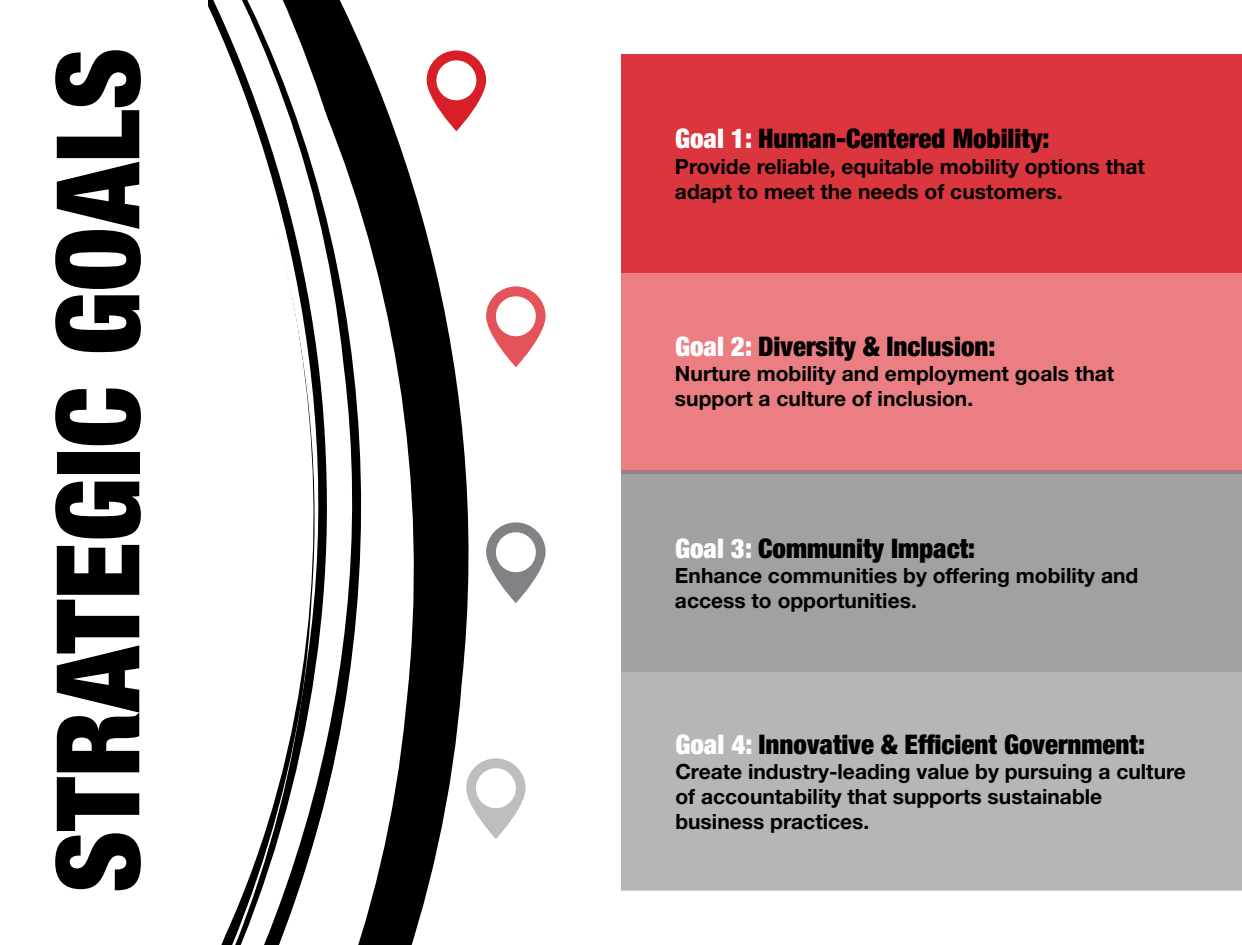
<style>
.page{position:relative;width:1242px;height:945px;background:#fff}
.page>*{position:absolute;margin:0;border:0;box-sizing:border-box;transform-origin:0 0}
.t1{font:900 condensed 115.5px "Helvetica Neue LT Std";color:#000}
.t2{font:900 condensed 27px "Helvetica Neue LT Std";color:#000}
.t3{font:700 21px/25.2px "Helvetica Neue LT Std";color:#000}
.s1{color:#fff}
</style>
<div class="page">
<div style="left:621px;top:55px;width:621px;height:419px;background:#ea7e82"></div>
<div style="left:621px;top:55px;width:621px;height:218px;background:#db363d"></div>
<div style="left:621px;top:470px;width:621px;height:420px;background:#9fa1a3"></div>
<div style="left:621px;top:673px;width:621px;height:218px;background:#b4b6b8"></div>
<svg style="left:435px;top:78px;width:52px;height:780px"></svg>
<svg style="left:397px;top:76px;width:38px;height:869px;fill:#000"></svg>
<svg style="left:387px;top:110px;width:10px;height:835px"></svg>
<svg style="left:208px;top:0;width:179px;height:945px"></svg>
<svg style="left:427px;top:50px;width:59px;height:81px"></svg>
<svg style="left:486px;top:286px;width:60px;height:81px"></svg>
<svg style="left:466px;top:758px;width:60px;height:81px"></svg>
<svg style="left:486px;top:522px;width:60px;height:81px"></svg>
<div style="left:199px;top:21px;width:11px;height:924px;background:#fff"></div>
<h1 class="t1" style="left:27px;top:893px;width:847px;rotate:-90deg">STRATEGIC GOALS</h1>
<p class="t2" style="left:675px;top:122px;width:376px"><span class="s1">Goal 1:</span> Human-Centered Mobility:</p>
<p class="t3" style="left:675px;top:153px;width:471px">Provide reliable, equitable mobility options that adapt to meet the needs of customers.</p>
<p class="t2" style="left:675px;top:330px;width:322px"><span class="s1">Goal 2:</span> Diversity &amp; Inclusion:</p>
<p class="t3" style="left:675px;top:361px;width:441px">Nurture mobility and employment goals that support a culture of inclusion.</p>
<p class="t2" style="left:675px;top:532px;width:302px"><span class="s1">Goal 3:</span> Community Impact:</p>
<p class="t3" style="left:675px;top:562px;width:465px">Enhance communities by offering mobility and access to opportunities.</p>
<p class="t2" style="left:675px;top:727px;width:471px"><span class="s1">Goal 4:</span> Innovative &amp; Efficient Government:</p>
<p class="t3" style="left:675px;top:758px;width:512px">Create industry-leading value by pursuing a culture of accountability that supports sustainable business practices.</p>
</div>
